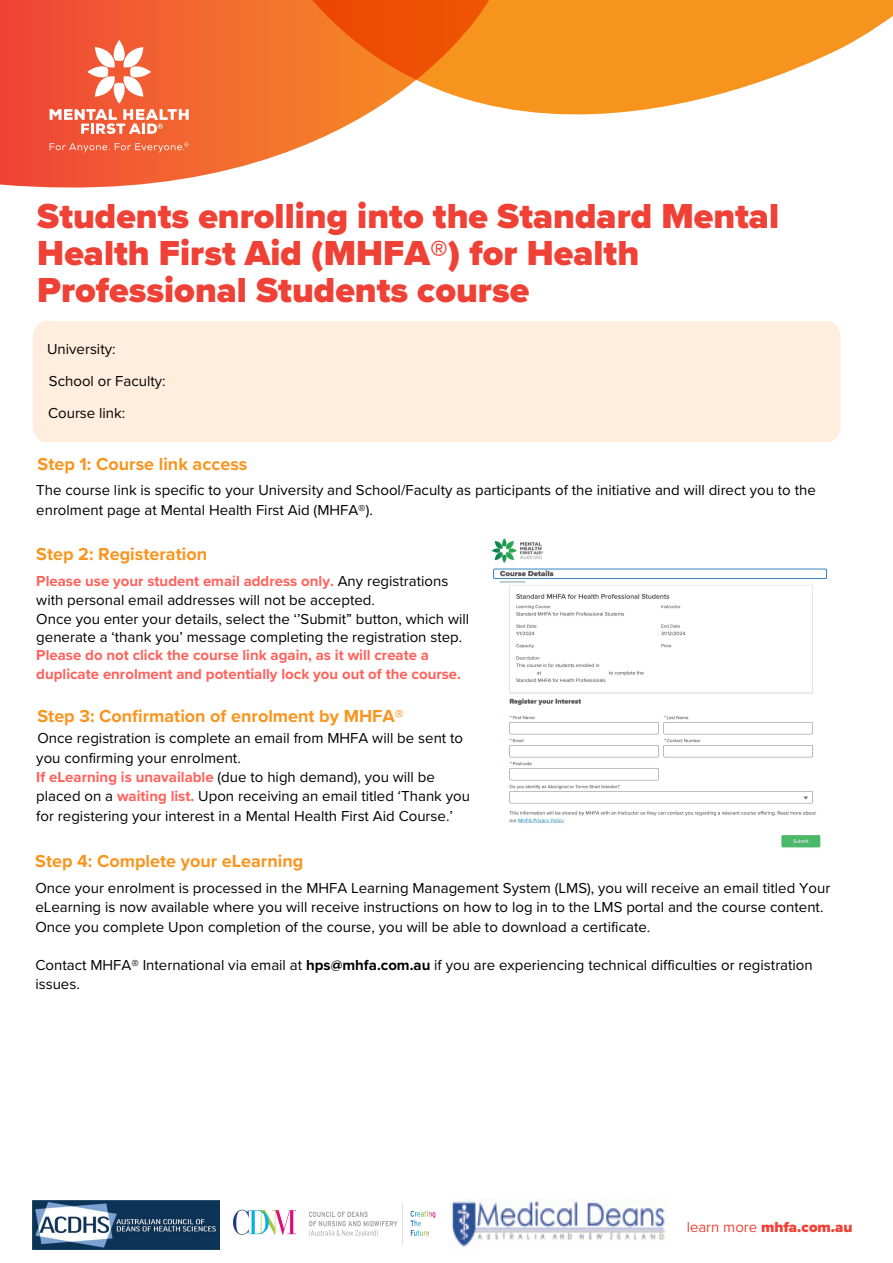
<style>
.page{position:relative;width:893px;height:1263px;background:#fff}
.page>*{position:absolute;margin:0;border:0;box-sizing:border-box;transform-origin:0 0}
.t1{font:900 36px/36.8px "Proxima Nova";color:#ef4136}
.t2{font:700 18px "Proxima Nova";color:#f8951f}
.t3{font:15px/19.5px "Proxima Nova";color:#000}
.t4{font:700 15px/18.5px "Proxima Nova";color:#ff615a}
.t5{font:900 15px "Proxima Nova";color:#ef4136}
.s1{font-weight:700;color:#ff615a}
.s2{font-weight:700}
.s3{font-weight:400}
</style>
<div class="page">
<svg style="left:0;top:0;width:250px;height:188px;background:#f1603c"></svg>
<svg style="left:50px;top:40px;width:139px;height:94px"></svg>
<svg style="left:50px;top:142px;width:139px;height:10px"></svg>
<svg style="left:238px;top:0;width:655px;height:164px"></svg>
<img style="left:450px;top:1199px;width:218px;height:49px">
<div style="left:33px;top:321px;width:808px;height:121px;background:#fed"></div>
<img style="left:491px;top:538px;width:336px;height:310px">
<img style="left:233px;top:1202px;width:203px;height:43px">
<img style="left:32px;top:1201px;width:188px;height:48px">
<h1 class="t1" style="left:37px;top:198px;width:743px">Students enrolling into the Standard Mental<br>Health First Aid (MHFA®) for Health<br>Professional Students course</h1>
<p class="t3" style="left:47px;top:332px;width:120px;line-height:32.1px">University:<br>School or Faculty:<br>Course link:</p>
<p class="t2" style="left:38px;top:451px;width:211px">Step 1: Course link access</p>
<p class="t3" style="left:36px;top:480px;width:781px;line-height:20px">The course link is specific to your University and School/Faculty as participants of the initiative and will direct you to the enrolment page at Mental Health First Aid (MHFA®).</p>
<p class="t2" style="left:36px;top:540px;width:172px">Step 2: Registeration</p>
<p class="t3" style="left:36px;top:571px;width:434px;line-height:18.5px"><span class="s1">Please use your student email address only.</span> Any registrations with personal email addresses will not be accepted.<br>Once you enter your details, select the ‘’Submit” button, which will generate a ‘thank you’ message completing the registration step.</p>
<p class="t4" style="left:36px;top:645px;width:426px">Please do not click the course link again, as it will create a duplicate enrolment and potentially lock you out of the course.</p>
<p class="t2" style="left:37px;top:702px;width:368px">Step 3: Confirmation of enrolment by MHFA®</p>
<p class="t3" style="left:36px;top:728px;width:435px">Once registration is complete an email from MHFA will be sent to you confirming your enrolment.<br><span class="s1">If eLearning is unavailable</span> (due to high demand), you will be placed on a <span class="s1">waiting list.</span> Upon receiving an email titled ‘Thank you for registering your interest in a Mental Health First Aid Course.’</p>
<p class="t2" style="left:35px;top:847px;width:270px">Step 4: Complete your eLearning</p>
<p class="t3" style="left:35px;top:878px;width:796px">Once your enrolment is processed in the MHFA Learning Management System (LMS), you will receive an email titled Your eLearning is now available where you will receive instructions on how to log in to the LMS portal and the course content.<br>Once you complete Upon completion of the course, you will be able to download a certificate.</p>
<p class="t3" style="left:35px;top:954px;width:779px">Contact MHFA® International via email at <span class="s2">hps@mhfa.com.au</span> if you are experiencing technical difficulties or registration issues.</p>
<p class="t5" style="left:687px;top:1216px;width:167px"><span class="s3">learn more</span> mhfa.com.au</p>
</div>
